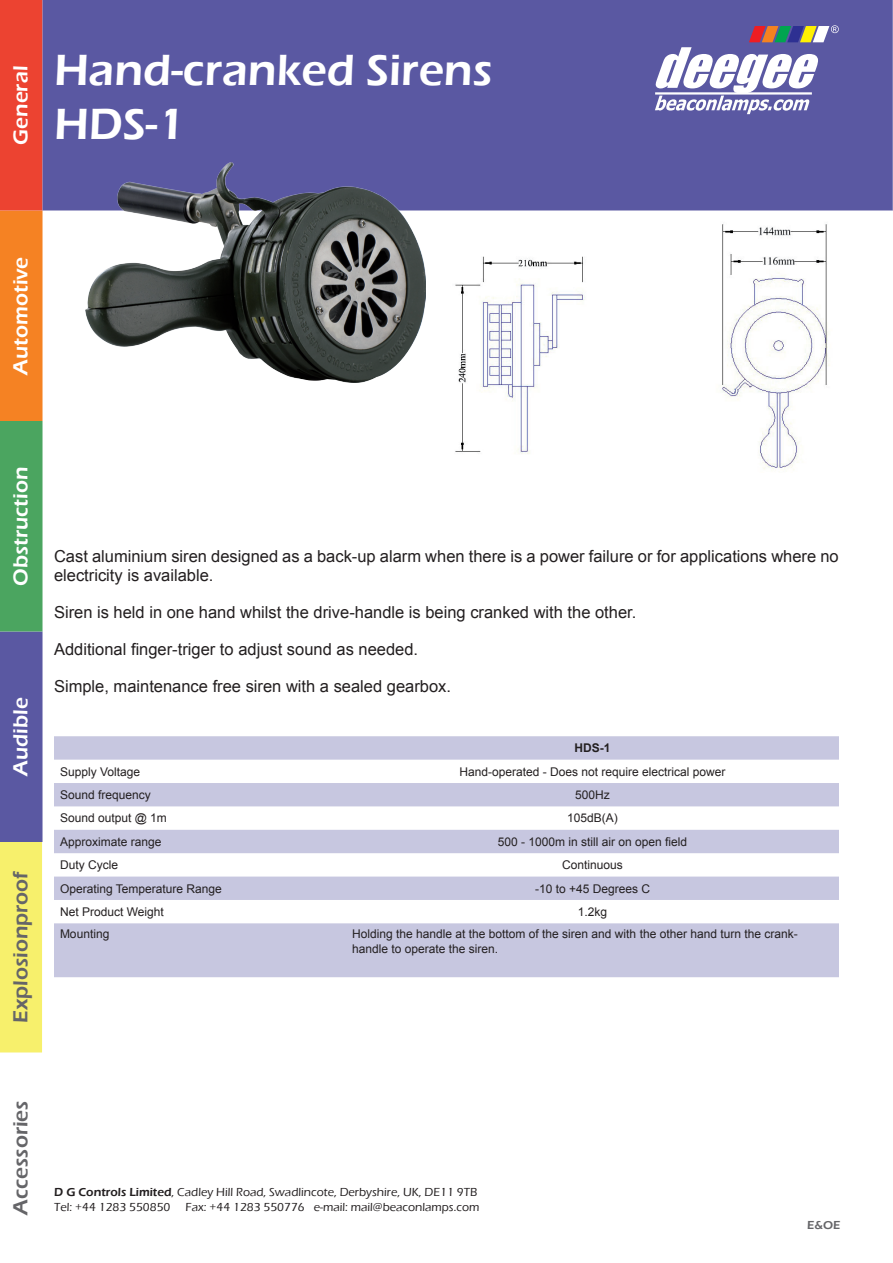
<style>
.page{position:relative;width:893px;height:1263px;background:#fff}
.page>*{position:absolute;margin:0;border:0;box-sizing:border-box;transform-origin:0 0}
.t1{font:600 45px/54px "Eras ITC";color:#fff}
.t2{font:600 21px "Eras ITC";color:#fff}
.t3{font:600 21px "Eras ITC";color:#656568}
.t4{font:16.5px/19.8px "Arial";color:#231f20}
.t5{font:12px/14.4px "Arial";color:#231f20}
.t6{font:500 12px/14.4px "Eras ITC";color:#231f20}
.t7{font:700 12px "Arial";color:#231f20}
.t8{font:600 12px "Eras ITC";color:#656568}
.s1{font-weight:600}
</style>
<div class="page">
<svg style="left:0;top:0;width:43px;height:1053px;background:#b38b5c"></svg>
<svg style="left:892px;top:0;width:1px;height:210px"></svg>
<div style="left:43px;top:0;width:849px;height:210px;background:#5a58a2"></div>
<svg style="left:655px;top:25px;width:184px;height:89px"></svg>
<img style="left:85px;top:163px;width:340px;height:220px">
<svg style="left:54px;top:736px;width:785px;height:241px;fill:#c7c7e0"></svg>
<img style="left:455px;top:224px;width:375px;height:246px">
<h2 class="t2" style="left:9px;top:145px;width:80px;rotate:-90deg">General</h2>
<h1 class="t1" style="left:54px;top:43px;width:440px">Hand-cranked Sirens<br>HDS-1</h1>
<h2 class="t2" style="left:9px;top:375px;width:119px;rotate:-90deg">Automotive</h2>
<h2 class="t2" style="left:9px;top:586px;width:120px;rotate:-90deg">Obstruction</h2>
<h2 class="t2" style="left:9px;top:776px;width:80px;rotate:-90deg">Audible</h2>
<h2 class="t3" style="left:9px;top:1023px;width:154px;rotate:-90deg">Explosionproof</h2>
<h3 class="t4" style="left:54px;top:546px;width:786px">Cast aluminium siren designed as a back-up alarm when there is a power failure or for applications where no electricity is available.</h3>
<h3 class="t4" style="left:54px;top:603px;width:584px">Siren is held in one hand whilst the drive-handle is being cranked with the other.</h3>
<h3 class="t4" style="left:54px;top:639px;width:366px">Additional finger-triger to adjust sound as needed.</h3>
<h3 class="t4" style="left:54px;top:676px;width:399px">Simple, maintenance free siren with a sealed gearbox.</h3>
<p class="t7" style="left:575px;top:740px;width:37px">HDS-1</p>
<p class="t5" style="left:60px;top:764px;width:82px">Supply Voltage</p>
<p class="t5" style="left:459px;top:764px;width:268px">Hand-operated - Does not require electrical power</p>
<p class="t5" style="left:60px;top:788px;width:92px">Sound frequency</p>
<p class="t5" style="left:575px;top:788px;width:36px">500Hz</p>
<p class="t5" style="left:60px;top:811px;width:108px">Sound output @ 1m</p>
<p class="t5" style="left:567px;top:811px;width:52px">105dB(A)</p>
<p class="t5" style="left:60px;top:834px;width:103px">Approximate range</p>
<p class="t5" style="left:498px;top:834px;width:191px">500 - 1000m in still air on open field</p>
<p class="t5" style="left:60px;top:858px;width:60px">Duty Cycle</p>
<p class="t5" style="left:562px;top:858px;width:62px">Continuous</p>
<p class="t5" style="left:60px;top:881px;width:163px">Operating Temperature Range</p>
<p class="t5" style="left:535px;top:881px;width:117px">-10 to +45 Degrees C</p>
<p class="t5" style="left:60px;top:905px;width:105px">Net Product Weight</p>
<p class="t5" style="left:578px;top:905px;width:31px">1.2kg</p>
<p class="t5" style="left:60px;top:927px;width:51px">Mounting</p>
<p class="t5" style="left:352px;top:927px;width:447px">Holding the handle at the bottom of the siren and with the other hand turn the crank&shy;handle to operate the siren.</p>
<h2 class="t3" style="left:9px;top:1215px;width:116px;rotate:-90deg">Accessories</h2>
<p class="t6" style="left:54px;top:1185px;width:424px"><span class="s1">D G Controls Limited</span>, Cadley Hill Road, Swadlincote, Derbyshire, UK, DE11 9TB<br>Tel: +44 1283 550850</p>
<p class="t6" style="left:185px;top:1200px;width:296px">Fax: +44 1283 550776 e-mail: mail@beaconlamps.com</p>
<p class="t8" style="left:807px;top:1218px;width:35px">E&amp;OE</p>
</div>
